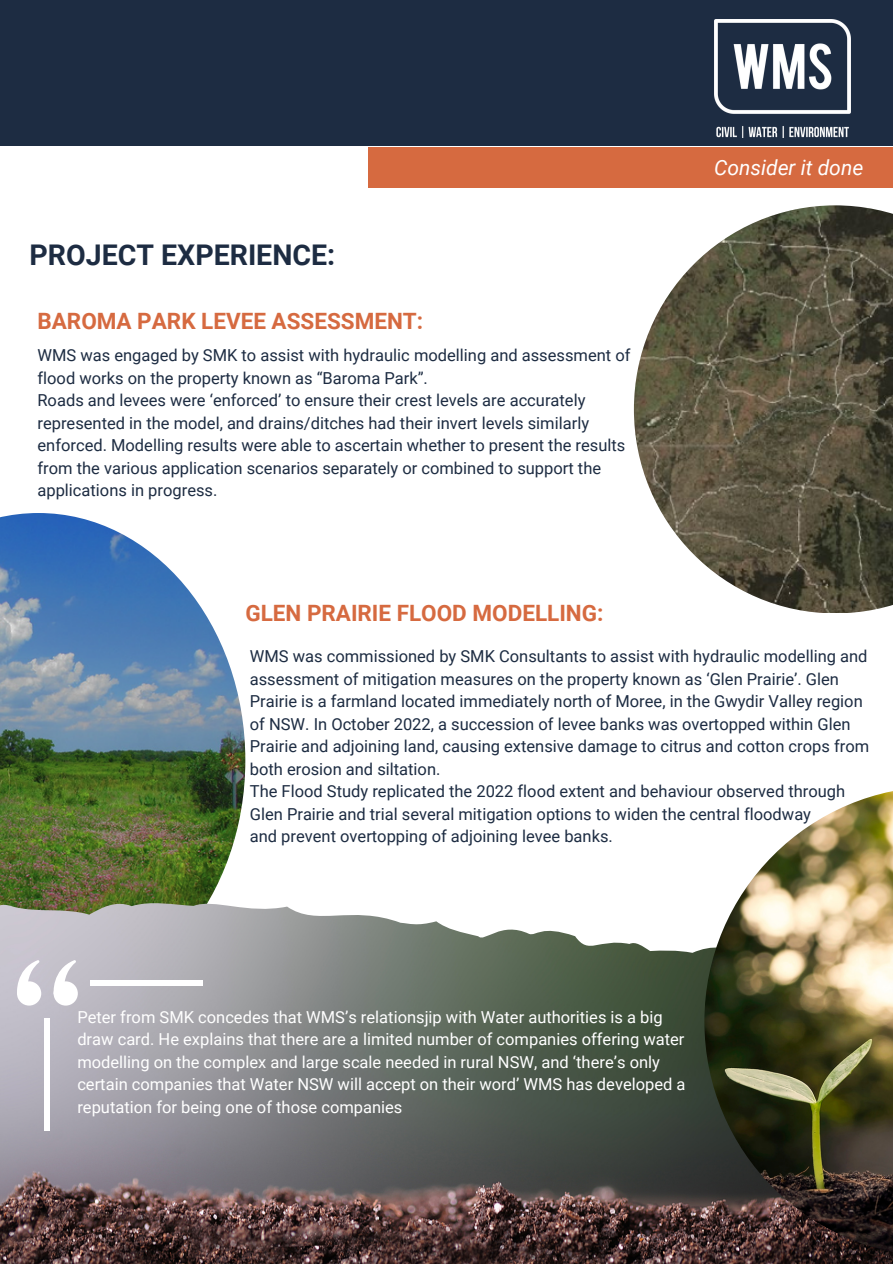
<style>
.page{position:relative;width:893px;height:1264px;background:#fff}
.page>*{position:absolute;margin:0;border:0;box-sizing:border-box;transform-origin:0 0}
.t1{font:700 28.5px "Roboto";color:#1d2c42}
.t2{font:700 22.5px "Roboto";color:#d66a40}
.t3{font:italic 21px "Roboto";color:#fff}
.t4{font:16.5px/22.5px "Roboto";color:#1d2c42}
.t5{font:16.5px/22.5px "Roboto";color:#fff}
</style>
<div class="page">
<div style="left:0;top:0;width:892px;height:1263px;background:#1d2c42"></div>
<div style="left:0;top:147px;width:892px;height:1116px;background:#fff"></div>
<img style="left:714px;top:19px;width:136px;height:118px">
<div style="left:368px;top:147px;width:524px;height:40px;background:#d66a40"></div>
<img style="left:634px;top:205px;width:258px;height:408px">
<img style="left:0;top:513px;width:245px;height:389px">
<img style="left:0;top:902px;width:892px;height:361px">
<img style="left:704px;top:791px;width:188px;height:465px">
<div style="left:54px;top:981px;width:24px;height:24px;background:#fff;border-radius:50%"></div>
<svg style="left:51px;top:959px;width:26px;height:42px"></svg>
<div style="left:17px;top:981px;width:24px;height:24px;background:#fff;border-radius:50%"></div>
<svg style="left:15px;top:959px;width:25px;height:42px"></svg>
<div style="left:44px;top:1018px;width:6px;height:112px;background:#fff"></div>
<div style="left:91px;top:980px;width:112px;height:6px;background:#fff"></div>
<p class="t1" style="left:30px;top:239px;width:307px">PROJECT EXPERIENCE:</p>
<p class="t2" style="left:37px;top:308px;width:387px">BAROMA PARK LEVEE ASSESSMENT:</p>
<p class="t4" style="left:37px;top:344px;width:594px">WMS was engaged by SMK to assist with hydraulic modelling and assessment of flood works on the property known as “Baroma Park”.<br>Roads and levees were ‘enforced’ to ensure their crest levels are accurately represented in the model, and drains/ditches had their invert levels similarly enforced. Modelling results were able to ascertain whether to present the results from the various application scenarios separately or combined to support the applications in progress.</p>
<h4 class="t3" style="left:714px;top:155px;width:151px">Consider it done</h4>
<p class="t2" style="left:245px;top:600px;width:359px">GLEN PRAIRIE FLOOD MODELLING:</p>
<p class="t4" style="left:250px;top:645px;width:621px">WMS was commissioned by SMK Consultants to assist with hydraulic modelling and assessment of mitigation measures on the property known as ‘Glen Prairie’. Glen Prairie is a farmland located immediately north of Moree, in the Gwydir Valley region of NSW. In October 2022, a succession of levee banks was overtopped within Glen Prairie and adjoining land, causing extensive damage to citrus and cotton crops from both erosion and siltation.<br>The Flood Study replicated the 2022 flood extent and behaviour observed through Glen Prairie and trial several mitigation options to widen the central floodway<br>and prevent overtopping of adjoining levee banks.</p>
<p class="t5" style="left:77px;top:1005px;width:609px">Peter from SMK concedes that WMS’s relationsjip with Water authorities is a big draw card. He explains that there are a limited number of companies offering water modelling on the complex and large scale needed in rural NSW, and ‘there’s only certain companies that Water NSW will accept on their word’ WMS has developed a reputation for being one of those companies</p>
</div>
